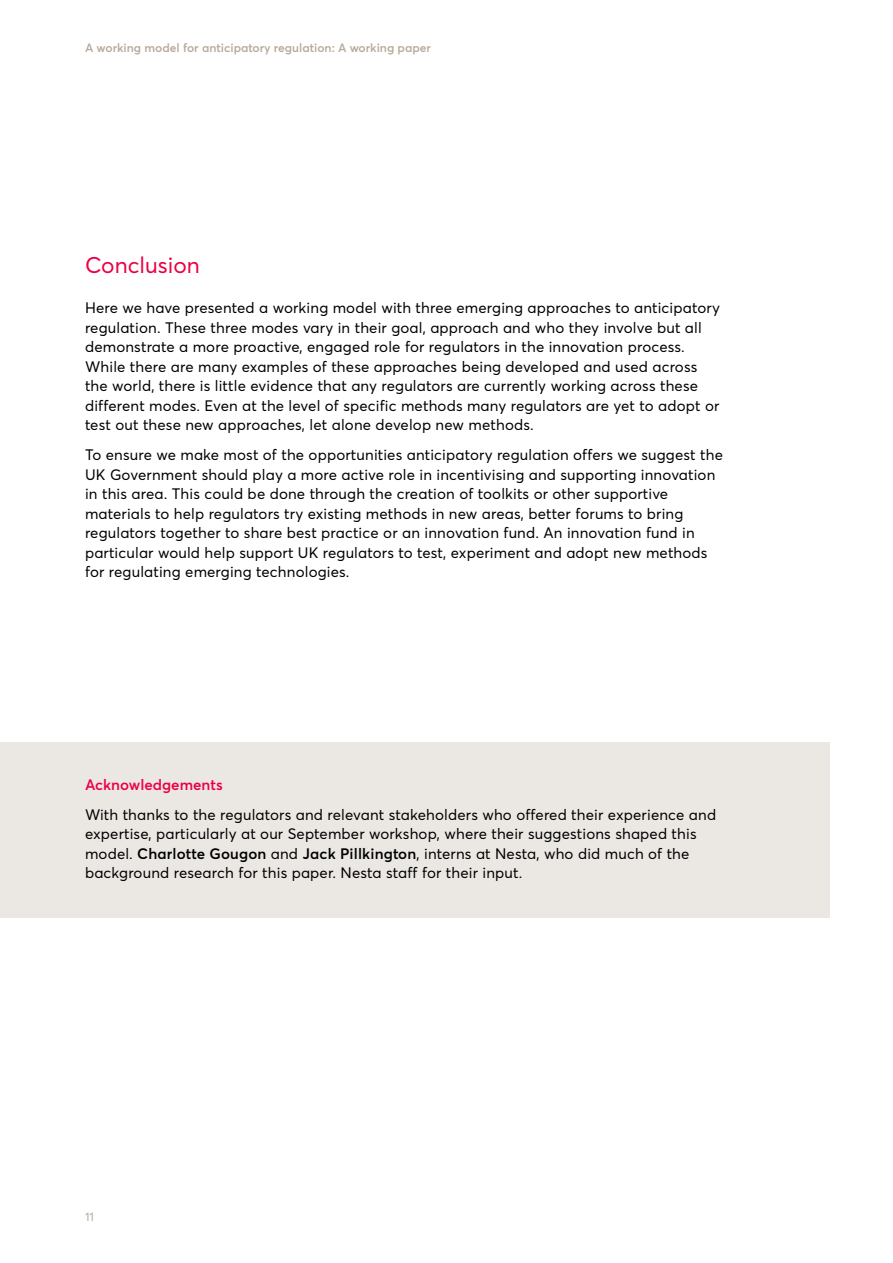
<style>
.page{position:relative;width:893px;height:1263px;background:#fff}
.page>*{position:absolute;margin:0;border:0;box-sizing:border-box;transform-origin:0 0}
.t1{font:22.5px "Averta";color:#ec0044}
.t2{font:15px/19.5px "Averta";letter-spacing:.01em;color:#000}
.t3{font:600 15px "Averta";color:#ec0044}
.t4{font:600 12px "Averta";color:#b8a999}
.t5{font:12px "Averta";color:#b8a999}
.s1{font-weight:600}
</style>
<div class="page">
<div style="left:0;top:743px;width:829px;height:175px;background:#ebe8e4"></div>
<p class="t4" style="left:85px;top:40px;width:347px">A working model for anticipatory regulation: A working paper</p>
<h1 class="t1" style="left:85px;top:250px;width:116px">Conclusion</h1>
<p class="t2" style="left:85px;top:298px;width:636px">Here we have presented a working model with three emerging approaches to anticipatory regulation. These three modes vary in their goal, approach and who they involve but all demonstrate a more proactive, engaged role for regulators in the innovation process.<br>While there are many examples of these approaches being developed and used across the world, there is little evidence that any regulators are currently working across these different modes. Even at the level of specific methods many regulators are yet to adopt or test out these new approaches, let alone develop new methods.</p>
<p class="t2" style="left:85px;top:445px;width:639px">To ensure we make most of the opportunities anticipatory regulation offers we suggest the UK Government should play a more active role in incentivising and supporting innovation in this area. This could be done through the creation of toolkits or other supportive materials to help regulators try existing methods in new areas, better forums to bring regulators together to share best practice or an innovation fund. An innovation fund in particular would help support UK regulators to test, experiment and adopt new methods for regulating emerging technologies.</p>
<p class="t3" style="left:85px;top:775px;width:139px">Acknowledgements</p>
<p class="t2" style="left:85px;top:805px;width:633px">With thanks to the regulators and relevant stakeholders who offered their experience and expertise, particularly at our September workshop, where their suggestions shaped this model. <span class="s1">Charlotte Gougon</span> and <span class="s1">Jack Pillkington</span>, interns at Nesta, who did much of the background research for this paper. Nesta staff for their input.</p>
<p class="t5" style="left:85px;top:1209px;width:10px">11</p>
</div>
